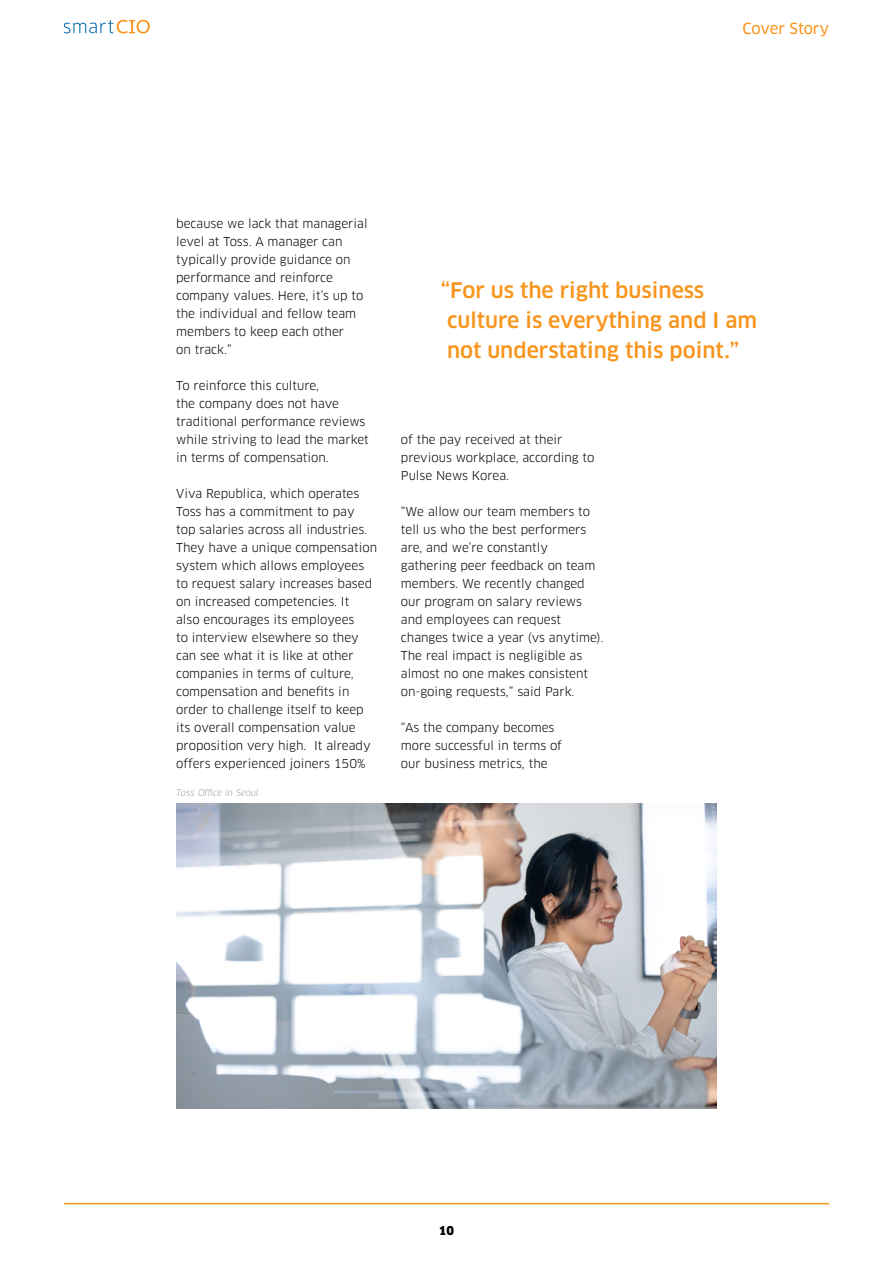
<style>
.page{position:relative;width:893px;height:1263px;background:#fff}
.page>*{position:absolute;margin:0;border:0;box-sizing:border-box;transform-origin:0 0}
.t1{font:500 21px/30px "Clan Pro";color:#f8951d}
.t2{font:15px "Clan Pro News";letter-spacing:-.005em;color:#f8951d}
.t3{font:12px/18px "Clan Pro";color:#000}
.t4{font:900 12px "Clan Pro";color:#000}
.t5{font:italic 9px "Clan Pro";color:#969691}
</style>
<div class="page">
<hr style="left:64px;top:1203px;width:765px;height:1px;background:#f8951d">
<svg style="left:64px;top:20px;width:86px;height:13px"></svg>
<img style="left:176px;top:804px;width:541px;height:305px">
<p class="t2" style="left:742px;top:20px;width:88px">Cover Story</p>
<p class="t3" style="left:176px;top:214px;width:193px">because we lack that managerial level at Toss. A manager can typically provide guidance on performance and reinforce company values. Here, it’s up to the individual and fellow team members to keep each other<br>on track.”</p>
<p class="t3" style="left:176px;top:376px;width:194px">To reinforce this culture,<br>the company does not have traditional performance reviews while striving to lead the market in terms of compensation.</p>
<p class="t3" style="left:176px;top:484px;width:202px">Viva Republica, which operates<br>Toss has a commitment to pay<br>top salaries across all industries.<br>They have a unique compensation system which allows employees to request salary increases based on increased competencies. It<br>also encourages its employees<br>to interview elsewhere so they can see what it is like at other companies in terms of culture, compensation and benefits in order to challenge itself to keep its overall compensation value proposition very high. It already offers experienced joiners 150%</p>
<p class="t5" style="left:176px;top:787px;width:84px">Toss Office in Seoul</p>
<h1 class="t1" style="left:441px;top:276px;width:318px">“For us the right business culture is everything and I am not understating this point.”</h1>
<p class="t3" style="left:401px;top:430px;width:195px">of the pay received at their previous workplace, according to<br>Pulse News Korea.</p>
<p class="t3" style="left:401px;top:502px;width:204px">“We allow our team members to tell us who the best performers are, and we’re constantly gathering peer feedback on team members. We recently changed our program on salary reviews and employees can request changes twice a year (vs anytime).<br>The real impact is negligible as almost no one makes consistent on-going requests,” said Park.</p>
<p class="t3" style="left:401px;top:718px;width:163px">“As the company becomes more successful in terms of our business metrics, the</p>
<p class="t4" style="left:439px;top:1224px;width:17px">10</p>
</div>
